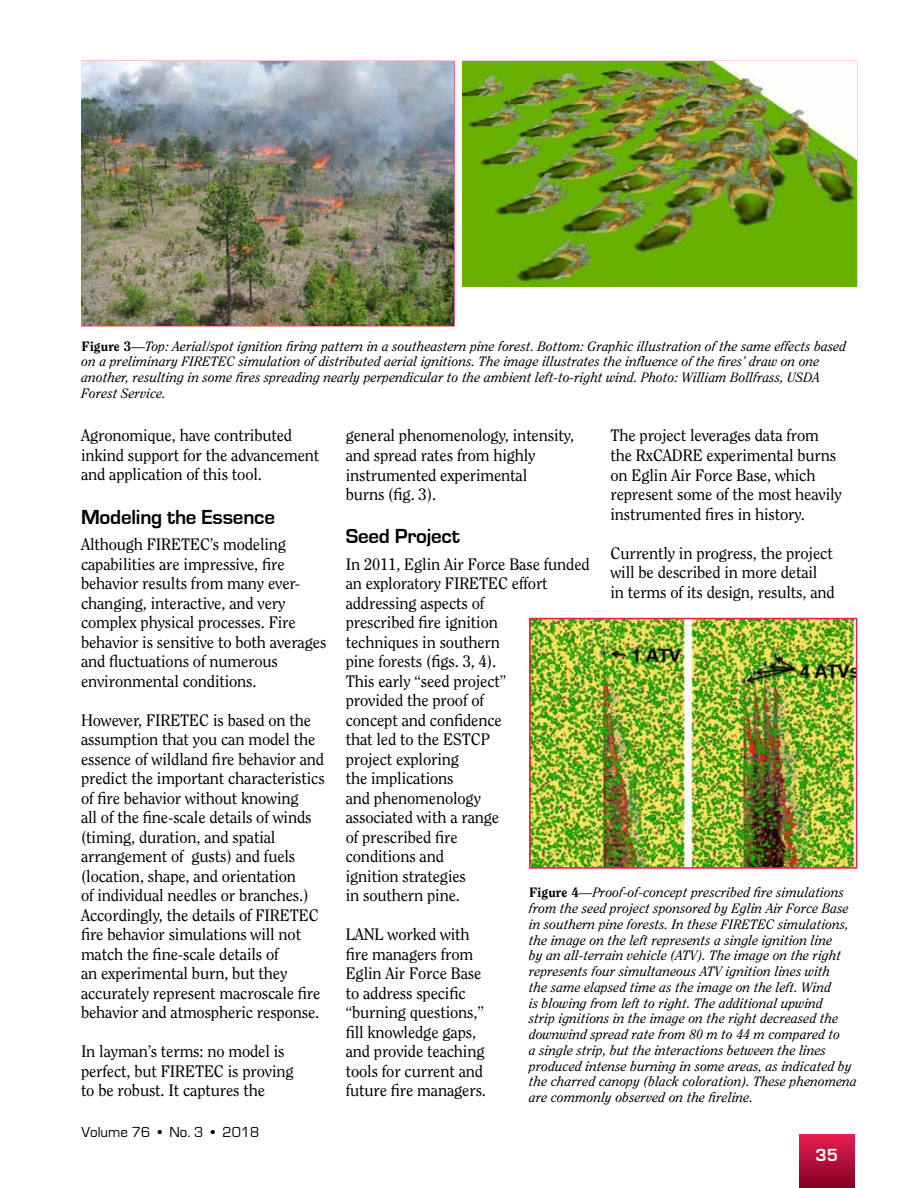
<style>
.page{position:relative;width:918px;height:1188px;background:#fff}
.page>*{position:absolute;margin:0;border:0;box-sizing:border-box;transform-origin:0 0}
.t1{font:700 21px "Eurostile";letter-spacing:-.01em;color:#000}
.t2{font:700 18px "Eurostile";color:#fff}
.t3{font:16.5px/19.5px "Clearface Std";letter-spacing:-.01em;color:#000}
.t4{font:15px "Eurostile";color:#000}
.t5{font:italic 13.5px/15.8px "Clearface Std";letter-spacing:.01em;color:#000}
.s1{font-weight:800;font-style:normal}
.s2{font-weight:700;font-style:normal}
</style>
<div class="page">
<div style="left:799px;top:1134px;width:55px;height:54px;background:linear-gradient(to bottom,#e91f51,#850027)"></div>
<img style="left:532px;top:621px;width:322px;height:245px">
<div style="left:529px;top:618px;width:328px;height:251px;border:2px solid #ea1d50"></div>
<img style="left:82px;top:62px;width:372px;height:264px">
<img style="left:463px;top:62px;width:393px;height:224px">
<p class="t5" style="left:82px;top:338px;width:766px"><span class="s1">Figure 3</span><span class="s2">—</span>Top: Aerial/spot ignition fring pattern in a southeastern pine forest. Bottom: Graphic illustration of the same effects based on a preliminary FIRETEC simulation of distributed aerial ignitions. The image illustrates the infuence of the fres’ draw on one another, resulting in some fres spreading nearly perpendicular to the ambient left-to-right wind. Photo: William Bollfrass, USDA</p>
<p class="t5" style="left:82px;top:385px;width:86px">Forest Service.</p>
<p class="t3" style="left:81px;top:426px;width:240px">Agronomique, have contributed inkind support for the advancement and application of this tool.</p>
<p class="t1" style="left:81px;top:506px;width:195px">Modeling the Essence</p>
<p class="t3" style="left:81px;top:535px;width:247px">Although FIRETEC’s modeling capabilities are impressive, fre behavior results from many ever&shy;changing, interactive, and very complex physical processes. Fire behavior is sensitive to both averages and fuctuations of numerous environmental conditions.</p>
<p class="t3" style="left:81px;top:710px;width:245px">However, FIRETEC is based on the assumption that you can model the essence of wildland fre behavior and predict the important characteristics of fre behavior without knowing<br>all of the fne-scale details of winds (timing, duration, and spatial arrangement of gusts) and fuels (location, shape, and orientation<br>of individual needles or branches.)<br>Accordingly, the details of FIRETEC fre behavior simulations will not match the fne-scale details of<br>an experimental burn, but they accurately represent macroscale fre behavior and atmospheric response.</p>
<p class="t3" style="left:81px;top:1042px;width:214px">In layman’s terms: no model is perfect, but FIRETEC is proving to be robust. It captures the</p>
<p class="t4" style="left:82px;top:1124px;width:179px">Volume 76 • No. 3 • 2018</p>
<p class="t3" style="left:610px;top:426px;width:233px">The project leverages data from the RxCADRE experimental burns on Eglin Air Force Base, which represent some of the most heavily instrumented fres in history.</p>
<p class="t3" style="left:610px;top:543px;width:226px">Currently in progress, the project will be described in more detail in terms of its design, results, and</p>
<p class="t3" style="left:346px;top:426px;width:230px">general phenomenology, intensity, and spread rates from highly instrumented experimental<br>burns (fg. 3).</p>
<p class="t1" style="left:346px;top:525px;width:115px">Seed Project</p>
<p class="t3" style="left:346px;top:554px;width:246px">In 2011, Eglin Air Force Base funded an exploratory FIRETEC effort</p>
<p class="t3" style="left:346px;top:593px;width:162px">addressing aspects of prescribed fre ignition techniques in southern pine forests (fgs. 3, 4).<br>This early “seed project” provided the proof of concept and confdence that led to the ESTCP project exploring<br>the implications<br>and phenomenology associated with a range of prescribed fre conditions and<br>ignition strategies<br>in southern pine.</p>
<p class="t3" style="left:346px;top:925px;width:142px">LANL worked with fre managers from<br>Eglin Air Force Base to address specifc “burning questions,” fll knowledge gaps, and provide teaching tools for current and future fre managers.</p>
<p class="t5" style="left:529px;top:885px;width:329px"><span class="s1">Figure 4</span>—Proof-of-concept prescribed fre simulations from the seed project sponsored by Eglin Air Force Base in southern pine forests. In these FIRETEC simulations, the image on the left represents a single ignition line<br>by an all-terrain vehicle (ATV). The image on the right represents four simultaneous ATV ignition lines with<br>the same elapsed time as the image on the left. Wind<br>is blowing from left to right. The additional upwind<br>strip ignitions in the image on the right decreased the downwind spread rate from 80 m to 44 m compared to<br>a single strip, but the interactions between the lines produced intense burning in some areas, as indicated by the charred canopy (black coloration). These phenomena are commonly observed on the freline.</p>
<p class="t2" style="left:815px;top:1145px;width:24px">35</p>
</div>
